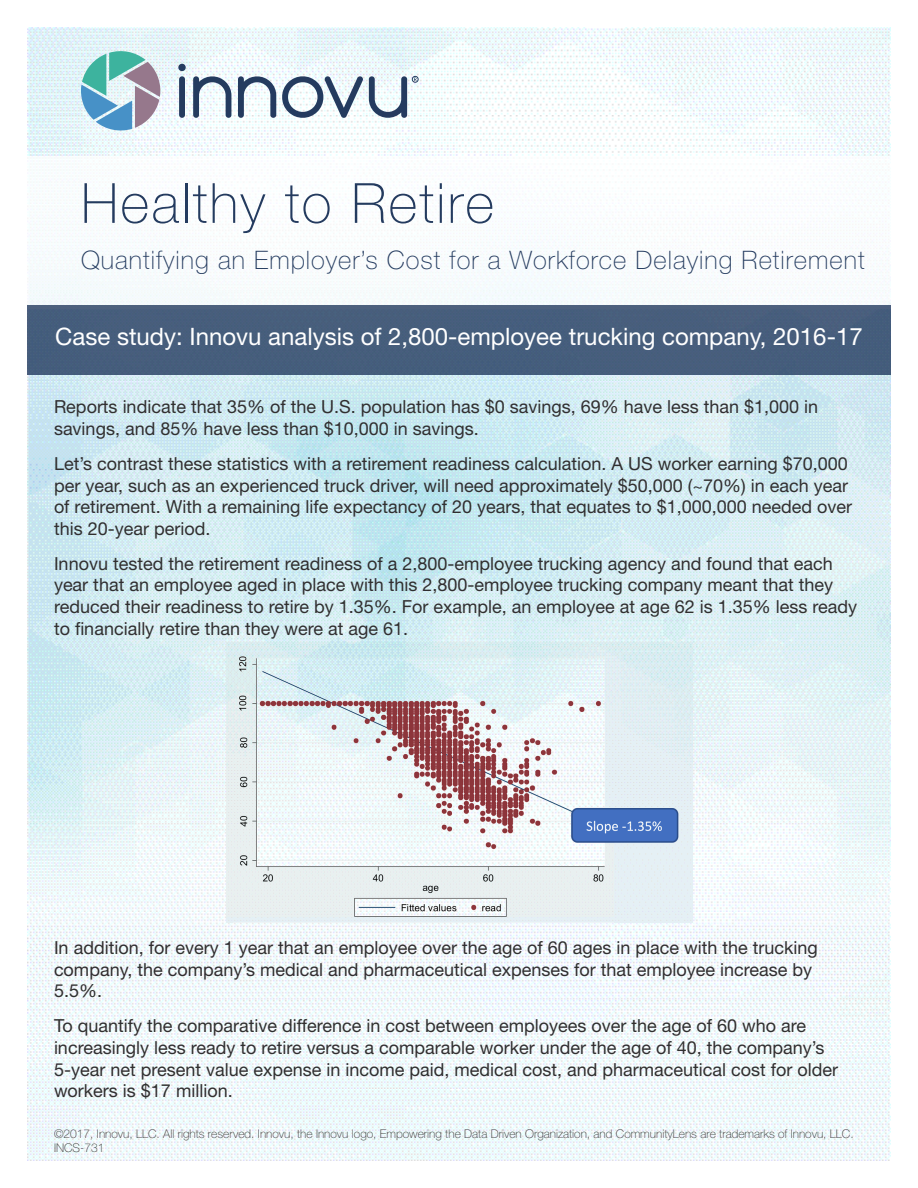
<style>
.page{position:relative;width:918px;height:1188px;background:#fff}
.page>*{position:absolute;margin:0;border:0;box-sizing:border-box;transform-origin:0 0}
.Document_Title{font:100 55.5px "Helvetica Neue LT Std";letter-spacing:.04em;color:#243b5f}
.Document_Title-2{font:100 25.5px "Helvetica Neue LT Std";letter-spacing:.04em;color:#243b5f}
.Header_Large_White{font:24px "Helvetica Neue LT Std";color:#fff}
.t1{font:18px/21.6px "Helvetica Neue LT Std";color:#312f30}
.t2{font:100 12px/14.4px "Helvetica Neue LT Std";color:#312f30}
</style>
<div class="page">
<img style="left:27px;top:27px;width:864px;height:1134px">
<div style="left:27px;top:156px;width:864px;height:153px;background:#fff"></div>
<svg style="left:81px;top:49px;width:79px;height:84px;background:#9abec9"></svg>
<svg style="left:178px;top:63px;width:8px;height:55px"></svg>
<svg style="left:193px;top:75px;width:39px;height:43px"></svg>
<svg style="left:238px;top:75px;width:38px;height:43px"></svg>
<svg style="left:282px;top:74px;width:81px;height:46px"></svg>
<svg style="left:369px;top:76px;width:38px;height:44px"></svg>
<div style="left:412px;top:76px;width:7px;height:7px;border:1px solid #243b5f;border-radius:50%"></div>
<svg style="left:27px;top:375px;width:864px;height:551px;background:#d8eef3"></svg>
<div style="left:27px;top:305px;width:864px;height:69px;background:#475e7c"></div>
<svg style="left:226px;top:642px;width:467px;height:10px;background:#d3ebef"></svg>
<img style="left:226px;top:652px;width:467px;height:271px">
<p class="Document_Title" style="left:81px;top:171px;width:415px">Healthy to Retire</p>
<p class="Document_Title-2" style="left:81px;top:246px;width:785px">Quantifying an Employer’s Cost for a Workforce Delaying Retirement</p>
<p class="Header_Large_White" style="left:55px;top:322px;width:809px">Case study: Innovu analysis of 2,800-employee trucking company, 2016-17</p>
<p class="t1" style="left:54px;top:396px;width:766px">Reports indicate that 35% of the U.S. population has $0 savings, 69% have less than $1,000 in savings, and 85% have less than $10,000 in savings.</p>
<p class="t1" style="left:54px;top:452px;width:800px">Let’s contrast these statistics with a retirement readiness calculation. A US worker earning $70,000 per year, such as an experienced truck driver, will need approximately $50,000 (~70%) in each year of retirement. With a remaining life expectancy of 20 years, that equates to $1,000,000 needed over this 20-year period.</p>
<p class="t1" style="left:54px;top:552px;width:805px">Innovu tested the retirement readiness of a 2,800-employee trucking agency and found that each year that an employee aged in place with this 2,800-employee trucking company meant that they reduced their readiness to retire by 1.35%. For example, an employee at age 62 is 1.35% less ready to financially retire than they were at age 61.</p>
<p class="t1" style="left:54px;top:937px;width:765px">In addition, for every 1 year that an employee over the age of 60 ages in place with the trucking company, the company’s medical and pharmaceutical expenses for that employee increase by<br>5.5%.</p>
<p class="t1" style="left:54px;top:1015px;width:786px">To quantify the comparative difference in cost between employees over the age of 60 who are increasingly less ready to retire versus a comparable worker under the age of 40, the company’s 5-year net present value expense in income paid, medical cost, and pharmaceutical cost for older workers is $17 million.</p>
<p class="t2" style="left:54px;top:1126px;width:801px">©2017, Innovu, LLC. All rights reserved. Innovu, the Innovu logo, Empowering the Data Driven Organization, and CommunityLens are trademarks of Innovu, LLC.<br>INCS-731</p>
</div>
